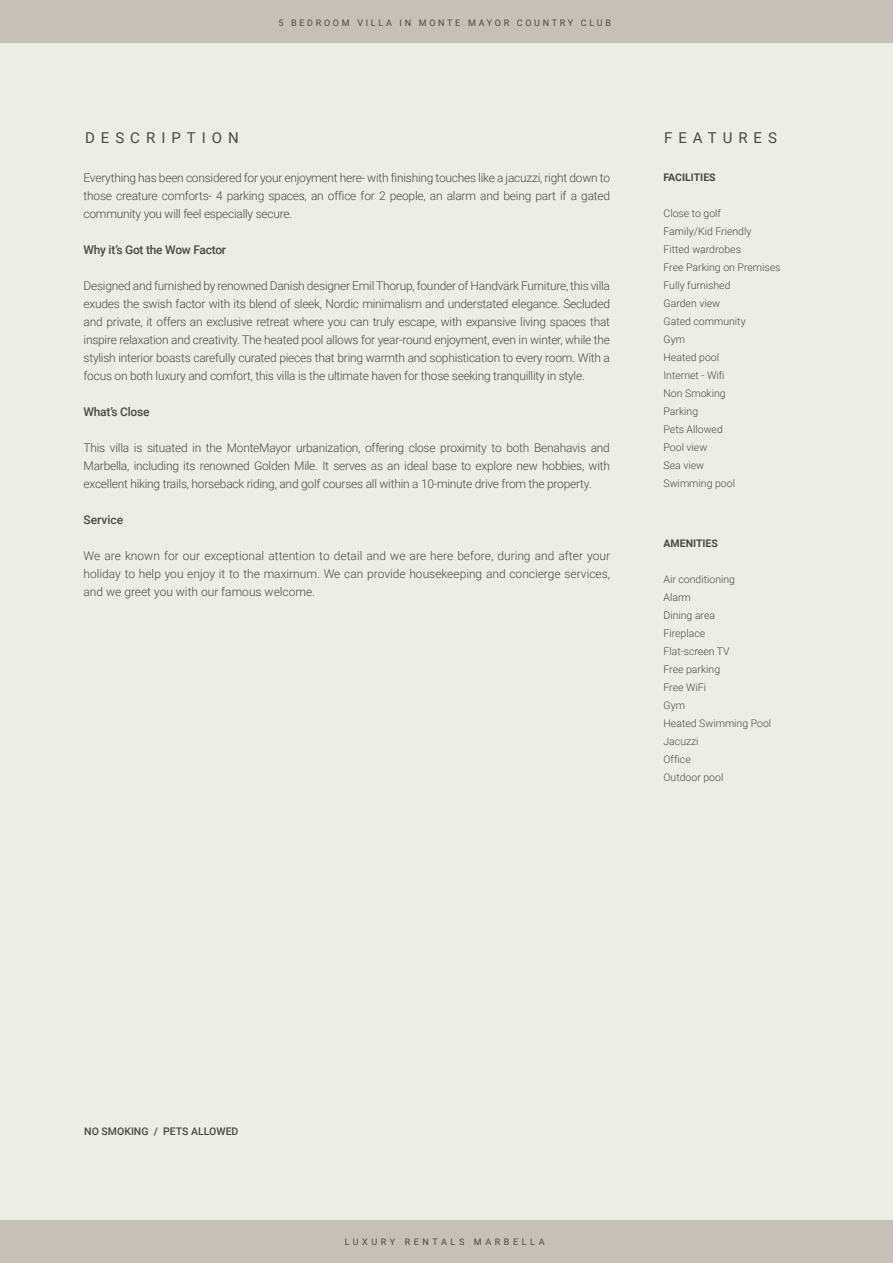
<style>
.page{position:relative;width:893px;height:1263px;background:#eceee6}
.page>*{position:absolute;margin:0;border:0;box-sizing:border-box;transform-origin:0 0}
.t1{font:15px "Roboto";letter-spacing:.4em;color:#4b4840}
.t2{font:300 12px/18px "Roboto";letter-spacing:-.02em;color:#4b4840;text-align:justify}
.t3{font:500 12px "Roboto";letter-spacing:-.02em;color:#4b4840}
.t4{font:500 12px "Roboto";color:#4b4840}
.t5{font:300 10.5px/18px "Roboto";color:#4b4840}
.t6{font:500 10.5px "Roboto";color:#4b4840}
.t7{font:700 10.5px "Roboto";color:#4b4840}
.t8{font:9px "Roboto";letter-spacing:.3em;color:#4b4840}
.t9{font:9px "Roboto";letter-spacing:.4em;color:#4b4840}
</style>
<div class="page">
<div style="left:0;top:1220px;width:893px;height:43px;background:#c5c1b9"></div>
<div style="left:0;top:0;width:893px;height:43px;background:#c5c1b9"></div>
<p class="t8" style="left:278px;top:16px;width:334px">5 BEDROOM VILLA IN MONTE MAYOR COUNTRY CLUB</p>
<p class="t1" style="left:85px;top:127px;width:155px">DESCRIPTION</p>
<p class="t2" style="left:84px;top:168px;width:528px">Everything has been considered for your enjoyment here- with finishing touches like a jacuzzi, right down to those creature comforts- 4 parking spaces, an office for 2 people, an alarm and being part if a gated community you will feel especially secure.</p>
<p class="t3" style="left:84px;top:241px;width:144px">Why it’s Got the Wow Factor</p>
<p class="t2" style="left:84px;top:276px;width:528px">Designed and furnished by renowned Danish designer Emil Thorup, founder of Handvärk Furniture, this villa exudes the swish factor with its blend of sleek, Nordic minimalism and understated elegance. Secluded and private, it offers an exclusive retreat where you can truly escape, with expansive living spaces that inspire relaxation and creativity. The heated pool allows for year-round enjoyment, even in winter, while the stylish interior boasts carefully curated pieces that bring warmth and sophistication to every room. With a focus on both luxury and comfort, this villa is the ultimate haven for those seeking tranquillity in style.</p>
<p class="t3" style="left:84px;top:403px;width:67px">What’s Close</p>
<p class="t2" style="left:84px;top:438px;width:528px">This villa is situated in the MonteMayor urbanization, offering close proximity to both Benahavis and Marbella, including its renowned Golden Mile. It serves as an ideal base to explore new hobbies, with excellent hiking trails, horseback riding, and golf courses all within a 10-minute drive from the property.</p>
<p class="t4" style="left:84px;top:511px;width:41px">Service</p>
<p class="t2" style="left:84px;top:546px;width:528px">We are known for our exceptional attention to detail and we are here before, during and after your holiday to help you enjoy it to the maximum. We can provide housekeeping and concierge services, and we greet you with our famous welcome.</p>
<p class="t1" style="left:664px;top:127px;width:114px">FEATURES</p>
<p class="t7" style="left:663px;top:170px;width:54px">FACILITIES</p>
<p class="t5" style="left:663px;top:204px;width:119px">Close to golf<br>Family/Kid Friendly<br>Fitted wardrobes<br>Free Parking on Premises<br>Fully furnished<br>Garden view<br>Gated community<br>Gym<br>Heated pool<br>Internet - Wifi<br>Non Smoking<br>Parking<br>Pets Allowed<br>Pool view<br>Sea view<br>Swimming pool</p>
<p class="t7" style="left:663px;top:536px;width:56px">AMENITIES</p>
<p class="t5" style="left:663px;top:570px;width:109px">Air conditioning<br>Alarm<br>Dining area<br>Fireplace<br>Flat-screen TV<br>Free parking<br>Free WiFi<br>Gym<br>Heated Swimming Pool<br>Jacuzzi<br>Office<br>Outdoor pool</p>
<p class="t6" style="left:84px;top:1124px;width:156px">NO SMOKING / PETS ALLOWED</p>
<p class="t9" style="left:345px;top:1235px;width:202px">LUXURY RENTALS MARBELLA</p>
</div>
